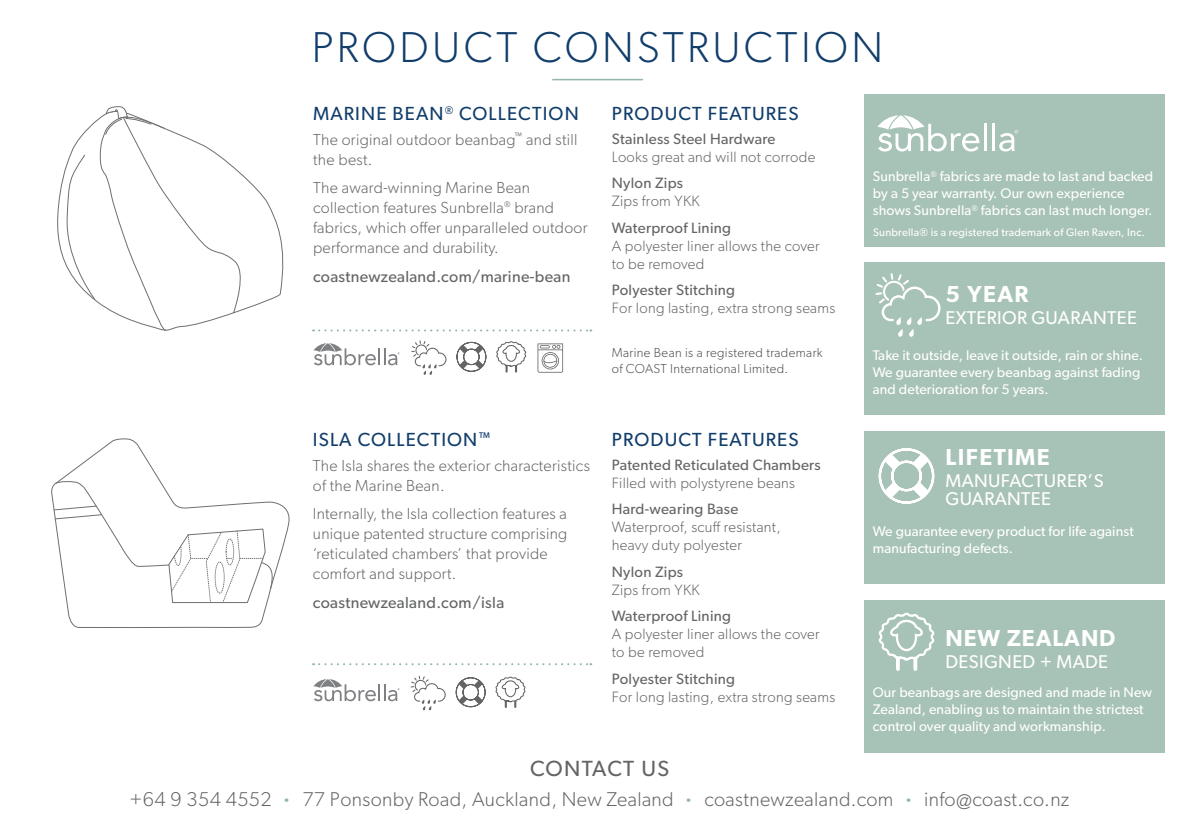
<style>
.page{position:relative;width:1191px;height:840px;background:#fff}
.page>*{position:absolute;margin:0;border:0;box-sizing:border-box;transform-origin:0 0}
.t1{font:300 43.2px "Gibson";letter-spacing:.08em;color:#113d6b}
.t2{font:600 23.2px "Gibson";letter-spacing:.06em;color:#fff}
.t3{font:600 23.2px "Gibson";letter-spacing:.04em;color:#fff}
.t4{font:22px "Gibson";letter-spacing:.06em;color:#636466}
.t5{font:300 20px "Gibson";letter-spacing:.02em;color:#636466}
.t6{font:19px "Gibson";letter-spacing:.06em;color:#113d6b}
.t7{font:18.6px "Gibson";letter-spacing:.02em;color:#fff}
.t8{font:300 16px/20px "Gibson";letter-spacing:.02em;color:#636466}
.t9{font:16px "Gibson";letter-spacing:.02em;color:#636466}
.t10{font:300 15px/18px "Gibson";letter-spacing:.02em;color:#636466}
.t11{font:15px/18px "Gibson";letter-spacing:.02em;color:#636466}
.t12{font:14px/17px "Gibson";letter-spacing:.01em;color:#fff}
.t13{font:300 13px/16px "Gibson";letter-spacing:.03em;color:#4d4d4f}
.t14{font:11px "Gibson";letter-spacing:.02em;color:#fff}
.s1{font-weight:400}
.s2{font-weight:300}
.s3{font-weight:600;color:#93b6a7}
</style>
<div class="page">
<svg style="left:57px;top:128px;width:227px;height:203px"></svg>
<svg style="left:65px;top:106px;width:101px;height:225px"></svg>
<div style="left:864px;top:94px;width:300px;height:152px;background:#a7c2b6"></div>
<div style="left:864px;top:262px;width:300px;height:153px;background:#a7c2b6"></div>
<svg style="left:875px;top:273px;width:66px;height:63px"></svg>
<div style="left:864px;top:431px;width:300px;height:152px;background:#a7c2b6"></div>
<svg style="left:878px;top:448px;width:57px;height:56px"></svg>
<div style="left:864px;top:599px;width:300px;height:153px;background:#a7c2b6"></div>
<svg style="left:878px;top:612px;width:57px;height:56px"></svg>
<svg style="left:51px;top:438px;width:239px;height:190px"></svg>
<hr style="left:552px;top:79px;width:91px;height:1px;background:#93b6a7">
<svg style="left:411px;top:340px;width:36px;height:34px"></svg>
<svg style="left:456px;top:341px;width:31px;height:31px"></svg>
<svg style="left:496px;top:341px;width:31px;height:30px"></svg>
<svg style="left:537px;top:343px;width:26px;height:29px"></svg>
<svg style="left:313px;top:329px;width:278px;height:2px"></svg>
<svg style="left:410px;top:675px;width:36px;height:34px"></svg>
<svg style="left:455px;top:677px;width:31px;height:30px"></svg>
<svg style="left:495px;top:676px;width:31px;height:30px"></svg>
<svg style="left:313px;top:663px;width:278px;height:1px"></svg>
<svg style="left:313px;top:343px;width:87px;height:22px"></svg>
<svg style="left:313px;top:679px;width:87px;height:21px"></svg>
<svg style="left:877px;top:115px;width:102px;height:36px"></svg>
<hr style="left:983px;top:124px;width:3px;height:27px;background:#fff">
<hr style="left:992px;top:124px;width:3px;height:27px;background:#fff">
<svg style="left:999px;top:130px;width:19px;height:21px"></svg>
<p class="t1" style="left:312px;top:21px;width:573px">PRODUCT CONSTRUCTION</p>
<p class="t6" style="left:313px;top:102px;width:267px">MARINE BEAN<sup>®</sup> COLLECTION</p>
<p class="t8" style="left:313px;top:129px;width:266px">The original outdoor beanbag<sup>™</sup> and still the best.</p>
<p class="t8" style="left:313px;top:177px;width:276px">The award-winning Marine Bean collection features Sunbrella<sup>®</sup> brand fabrics, which offer unparalleled outdoor performance and durability.</p>
<p class="t9" style="left:313px;top:266px;width:259px">coastnewzealand.com/marine-bean</p>
<p class="t6" style="left:612px;top:102px;width:188px">PRODUCT FEATURES</p>
<p class="t10" style="left:612px;top:129px;width:205px"><span class="s1">Stainless Steel Hardware<br></span>Looks great and will not corrode</p>
<p class="t10" style="left:612px;top:174px;width:89px"><span class="s1">Nylon Zips<br></span>Zips from YKK</p>
<p class="t10" style="left:612px;top:218px;width:209px"><span class="s1">Waterproof Lining<br></span>A polyester liner allows the cover to be removed</p>
<p class="t10" style="left:612px;top:281px;width:225px"><span class="s1">Polyester Stitching<br></span>For long lasting, extra strong seams</p>
<p class="t13" style="left:612px;top:344px;width:212px">Marine Bean is a registered trademark of COAST International Limited.</p>
<p class="t6" style="left:313px;top:428px;width:179px">ISLA COLLECTION<sup>™</sup></p>
<p class="t8" style="left:313px;top:454px;width:279px">The Isla shares the exterior characteristics of the Marine Bean.</p>
<p class="t8" style="left:313px;top:503px;width:256px">Internally, the Isla collection features a unique patented structure comprising ‘reticulated chambers’ that provide comfort and support.</p>
<p class="t9" style="left:313px;top:592px;width:193px">coastnewzealand.com/isla</p>
<p class="t6" style="left:612px;top:428px;width:188px">PRODUCT FEATURES</p>
<p class="t11" style="left:612px;top:455px;width:210px">Patented Reticulated Chambers<br><span class="s2">Filled with polystyrene beans</span></p>
<p class="t10" style="left:612px;top:499px;width:170px"><span class="s1">Hard-wearing Base<br></span>Waterproof, scuff resistant, heavy duty polyester</p>
<p class="t10" style="left:612px;top:562px;width:89px"><span class="s1">Nylon Zips<br></span>Zips from YKK</p>
<p class="t10" style="left:612px;top:606px;width:209px"><span class="s1">Waterproof Lining<br></span>A polyester liner allows the cover to be removed</p>
<p class="t10" style="left:612px;top:669px;width:225px"><span class="s1">Polyester Stitching<br></span>For long lasting, extra strong seams</p>
<p class="t12" style="left:872px;top:168px;width:282px">Sunbrella<sup>®</sup> fabrics are made to last and backed by a 5 year warranty. Our own experience shows Sunbrella<sup>®</sup> fabrics can last much longer.</p>
<p class="t14" style="left:873px;top:225px;width:273px">Sunbrella® is a registered trademark of Glen Raven, Inc.</p>
<p class="t2" style="left:945px;top:280px;width:84px">5 YEAR</p>
<p class="t7" style="left:945px;top:306px;width:193px">EXTERIOR GUARANTEE</p>
<p class="t12" style="left:872px;top:346px;width:272px">Take it outside, leave it outside, rain or shine.<br>We guarantee every beanbag against fading and deterioration for 5 years.</p>
<p class="t2" style="left:945px;top:443px;width:106px">LIFETIME</p>
<p class="t7" style="left:945px;top:469px;width:160px">MANUFACTURER’S</p>
<p class="t7" style="left:945px;top:487px;width:107px">GUARANTEE</p>
<p class="t12" style="left:872px;top:522px;width:262px">We guarantee every product for life against manufacturing defects.</p>
<p class="t3" style="left:945px;top:623px;width:172px">NEW ZEALAND</p>
<p class="t7" style="left:945px;top:649px;width:164px">DESIGNED + MADE</p>
<p class="t12" style="left:872px;top:683px;width:281px">Our beanbags are designed and made in New<br>Zealand, enabling us to maintain the strictest control over quality and workmanship.</p>
<p class="t4" style="left:530px;top:754px;width:140px">CONTACT US</p>
<p class="t5" style="left:130px;top:786px;width:941px">+64 9 354 4552 <span class="s3">·</span> 77 Ponsonby Road, Auckland, New Zealand <span class="s3">·</span> coastnewzealand.com <span class="s3">·</span> info@coast.co.nz</p>
</div>
